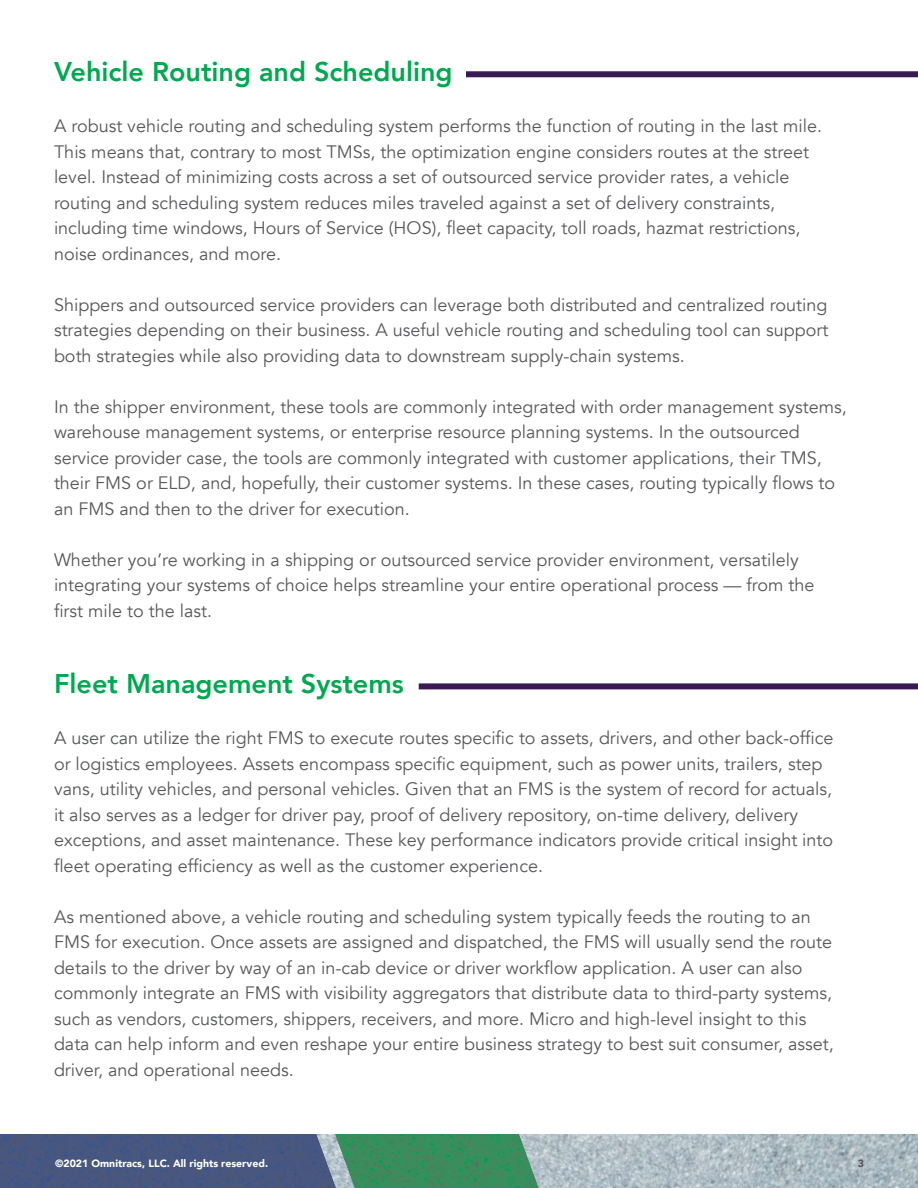
<style>
.page{position:relative;width:918px;height:1188px;background:#fff}
.page>*{position:absolute;margin:0;border:0;box-sizing:border-box;transform-origin:0 0}
.t1{font:800 27px "Avenir";color:#00a850}
.t2{font:18px/25.5px "Avenir";color:#58595b}
.t3{font:900 10.5px "Avenir";color:#fff}
.t4{font:900 10.5px "Avenir";color:#58595b}
</style>
<div class="page">
<img style="left:538px;top:1134px;width:380px;height:54px">
<svg style="left:0;top:1134px;width:538px;height:54px;background:#476e77"></svg>
<div style="left:419px;top:683px;width:499px;height:6px;background:#3a1b53"></div>
<div style="left:466px;top:71px;width:452px;height:6px;background:#3a1b53"></div>
<h1 class="t1" style="left:54px;top:51px;width:400px">Vehicle Routing and Scheduling</h1>
<p class="t2" style="left:54px;top:113px;width:770px">A robust vehicle routing and scheduling system performs the function of routing in the last mile.<br>This means that, contrary to most TMSs, the optimization engine considers routes at the street level. Instead of minimizing costs across a set of outsourced service provider rates, a vehicle routing and scheduling system reduces miles traveled against a set of delivery constraints, including time windows, Hours of Service (HOS), fleet capacity, toll roads, hazmat restrictions, noise ordinances, and more.</p>
<p class="t2" style="left:54px;top:292px;width:776px;text-align:justify">Shippers and outsourced service providers can leverage both distributed and centralized routing strategies depending on their business. A useful vehicle routing and scheduling tool can support both strategies while also providing data to downstream supply-chain systems.</p>
<p class="t2" style="left:54px;top:394px;width:794px">In the shipper environment, these tools are commonly integrated with order management systems, warehouse management systems, or enterprise resource planning systems. In the outsourced service provider case, the tools are commonly integrated with customer applications, their TMS, their FMS or ELD, and, hopefully, their customer systems. In these cases, routing typically flows to an FMS and then to the driver for execution.</p>
<p class="t2" style="left:54px;top:547px;width:762px">Whether you’re working in a shipping or outsourced service provider environment, versatilely integrating your systems of choice helps streamline your entire operational process — from the first mile to the last.</p>
<h1 class="t1" style="left:54px;top:663px;width:351px">Fleet Management Systems</h1>
<p class="t2" style="left:54px;top:725px;width:781px">A user can utilize the right FMS to execute routes specific to assets, drivers, and other back-office or logistics employees. Assets encompass specific equipment, such as power units, trailers, step vans, utility vehicles, and personal vehicles. Given that an FMS is the system of record for actuals, it also serves as a ledger for driver pay, proof of delivery repository, on-time delivery, delivery exceptions, and asset maintenance. These key performance indicators provide critical insight into fleet operating efficiency as well as the customer experience.</p>
<p class="t2" style="left:54px;top:904px;width:781px">As mentioned above, a vehicle routing and scheduling system typically feeds the routing to an FMS for execution. Once assets are assigned and dispatched, the FMS will usually send the route details to the driver by way of an in-cab device or driver workflow application. A user can also commonly integrate an FMS with visibility aggregators that distribute data to third-party systems, such as vendors, customers, shippers, receivers, and more. Micro and high-level insight to this data can help inform and even reshape your entire business strategy to best suit consumer, asset, driver, and operational needs.</p>
<p class="t3" style="left:55px;top:1154px;width:215px">©2021 Omnitracs, LLC. All rights reserved.</p>
<p class="t4" style="left:858px;top:1154px;width:8px">3</p>
</div>
